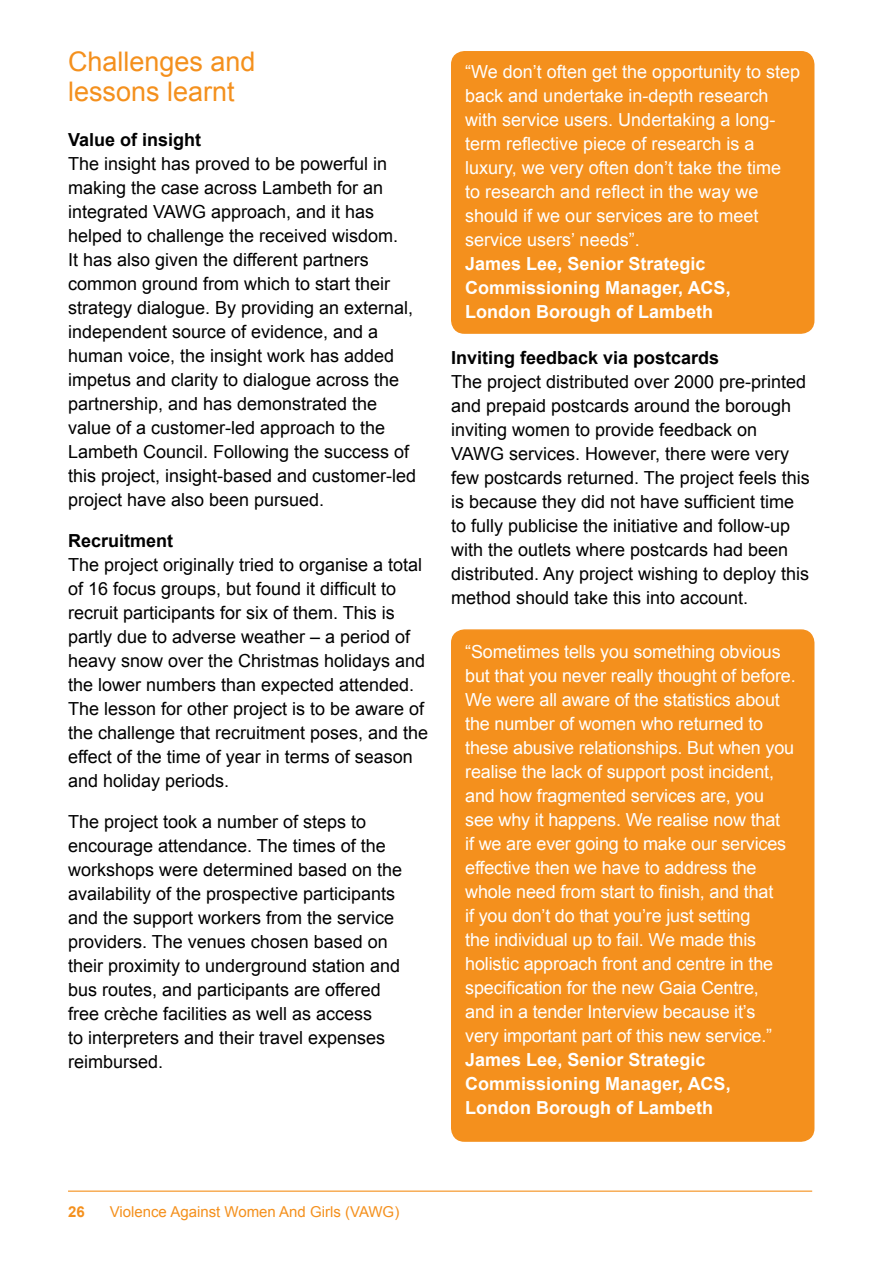
<style>
.page{position:relative;width:893px;height:1263px;background:#fff}
.page>*{position:absolute;margin:0;border:0;box-sizing:border-box;transform-origin:0 0}
.t1{font:27px/30px "Arial";color:#f4901d}
.t2{font:18px/24px "Arial";color:#000}
.t3{font:18px/24px "Arial";letter-spacing:-.01em;color:#fff}
.t4{font:700 18px/24px "Arial";color:#fff}
.t5{font:700 18px "Arial";color:#000}
.t6{font:15px "Arial";color:#f4901d}
.t7{font:700 15px "Arial";color:#f4901d}
</style>
<div class="page">
<hr style="left:68px;top:1190px;width:744px;height:2px;background:#f4901d">
<div style="left:452px;top:52px;width:362px;height:281px;background:#f4901d;border-radius:13px"></div>
<div style="left:451px;top:51px;width:363px;height:283px;border:2px solid #f4901d;border-radius:13px"></div>
<div style="left:452px;top:630px;width:362px;height:511px;background:#f4901d;border-radius:13px"></div>
<div style="left:451px;top:629px;width:363px;height:513px;border:2px solid #f4901d;border-radius:13px"></div>
<h1 class="t1" style="left:68px;top:46px;width:189px">Challenges and lessons learnt</h1>
<p class="t5" style="left:68px;top:128px;width:135px">Value of insight</p>
<p class="t2" style="left:68px;top:152px;width:350px">The insight has proved to be powerful in making the case across Lambeth for an integrated VAWG approach, and it has helped to challenge the received wisdom.<br>It has also given the different partners common ground from which to start their strategy dialogue. By providing an external, independent source of evidence, and a human voice, the insight work has added impetus and clarity to dialogue across the partnership, and has demonstrated the value of a customer-led approach to the Lambeth Council. Following the success of this project, insight-based and customer-led project have also been pursued.</p>
<p class="t5" style="left:68px;top:529px;width:107px">Recruitment</p>
<p class="t2" style="left:68px;top:553px;width:362px">The project originally tried to organise a total of 16 focus groups, but found it difficult to recruit participants for six of them. This is partly due to adverse weather – a period of heavy snow over the Christmas holidays and the lower numbers than expected attended.<br>The lesson for other project is to be aware of the challenge that recruitment poses, and the effect of the time of year in terms of season and holiday periods.</p>
<p class="t2" style="left:68px;top:810px;width:336px">The project took a number of steps to encourage attendance. The times of the workshops were determined based on the availability of the prospective participants and the support workers from the service providers. The venues chosen based on their proximity to underground station and bus routes, and participants are offered free crèche facilities as well as access<br>to interpreters and their travel expenses reimbursed.</p>
<p class="t3" style="left:465px;top:60px;width:336px">“We don’t often get the opportunity to step back and undertake in-depth research with service users. Undertaking a long&shy;term reflective piece of research is a luxury, we very often don’t take the time to research and reflect in the way we should if we our services are to meet service users’ needs”.</p>
<p class="t4" style="left:465px;top:253px;width:267px">James Lee, Senior Strategic<br>Commissioning Manager, ACS,<br>London Borough of Lambeth</p>
<p class="t5" style="left:451px;top:345px;width:270px">Inviting feedback via postcards</p>
<p class="t2" style="left:451px;top:370px;width:360px">The project distributed over 2000 pre-printed and prepaid postcards around the borough inviting women to provide feedback on VAWG services. However, there were very few postcards returned. The project feels this is because they did not have sufficient time to fully publicise the initiative and follow-up with the outlets where postcards had been distributed. Any project wishing to deploy this method should take this into account.</p>
<p class="t3" style="left:465px;top:640px;width:332px">“Sometimes tells you something obvious but that you never really thought of before.<br>We were all aware of the statistics about the number of women who returned to these abusive relationships. But when you realise the lack of support post incident, and how fragmented services are, you see why it happens. We realise now that<br>if we are ever going to make our services effective then we have to address the whole need from start to finish, and that<br>if you don’t do that you’re just setting<br>the individual up to fail. We made this holistic approach front and centre in the specification for the new Gaia Centre,<br>and in a tender Interview because it’s<br>very important part of this new service.”</p>
<p class="t4" style="left:465px;top:1048px;width:267px">James Lee, Senior Strategic<br>Commissioning Manager, ACS,<br>London Borough of Lambeth</p>
<p class="t7" style="left:68px;top:1202px;width:18px">26</p>
<p class="t6" style="left:110px;top:1202px;width:291px">Violence Against Women And Girls (VAWG)</p>
</div>
